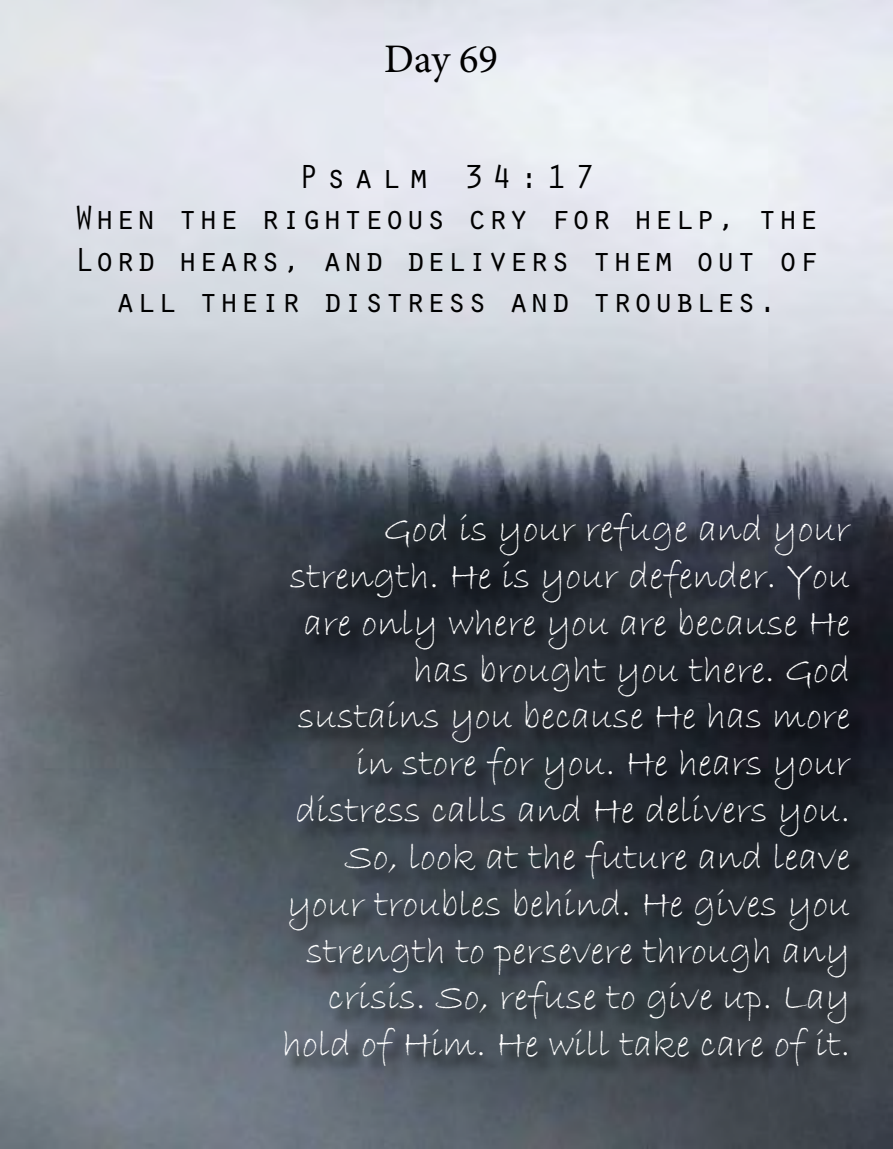
<style>
.page{position:relative;width:893px;height:1149px;background:#fff}
.page>*{position:absolute;margin:0;border:0;box-sizing:border-box;transform-origin:0 0}
.t1{font:40.5px "Minion Pro";color:#000}
.t2{font:39px/46.8px "Bradley Hand ITC";color:#fff;text-align:right}
.t3{font:34.5px/41.4px "Orator Std";color:#000;text-align:center}
</style>
<div class="page">
<img style="left:0;top:0;width:893px;height:1148px">
<svg style="left:286px;top:515px;width:583px;height:569px;background:#30363e"></svg>
<p class="t1" style="left:384px;top:32px;width:115px">Day 69</p>
<p class="t3" style="left:74px;top:154px;width:747px">Psalm 34:17<br>When the righteous cry for help, the<br>Lord hears, and delivers them out of all their distress and troubles.</p>
<p class="t2" style="left:282px;top:506px;width:570px">God is your refuge and your strength. He is your defender. You are only where you are because He has brought you there. God sustains you because He has more in store for you. He hears your distress calls and He delivers you.<br>So, look at the future and leave your troubles behind. He gives you strength to persevere through any crisis. So, refuse to give up. Lay hold of Him. He will take care of it.</p>
</div>
